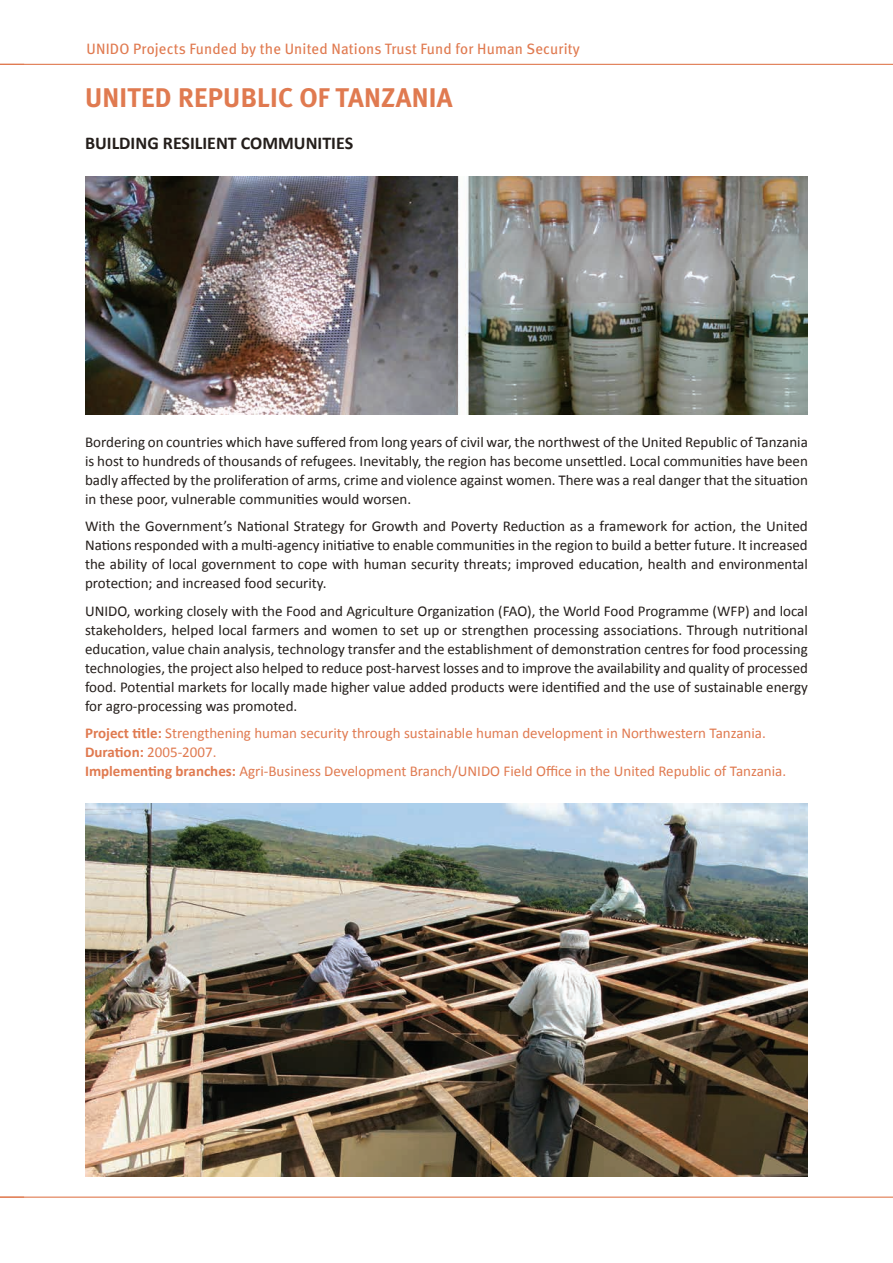
<style>
.page{position:relative;width:893px;height:1263px;background:#fff}
.page>*{position:absolute;margin:0;border:0;box-sizing:border-box;transform-origin:0 0}
.t1{font:700 27px "Meta";letter-spacing:.01em;color:#e07a50}
.t2{font:700 18px "Calibri";color:#241e1b}
.t3{font:15px/18.9px "Calibri";color:#241e1b;text-align:justify}
.t4{font:15px/18.9px "Calibri";color:#e07a50}
.t5{font:15px "Meta";letter-spacing:.01em;color:#e07a50}
.s1{font-weight:700}
</style>
<div class="page">
<hr style="left:0;top:1196px;width:893px;height:2px;background:#e07a50">
<hr style="left:0;top:64px;width:893px;height:1px;background:#e07a50">
<img style="left:85px;top:804px;width:723px;height:373px">
<img style="left:85px;top:176px;width:723px;height:238px">
<p class="t5" style="left:87px;top:40px;width:495px">UNIDO Projects Funded by the United Nations Trust Fund for Human Security</p>
<h1 class="t1" style="left:85px;top:81px;width:369px">UNITED REPUBLIC OF TANZANIA</h1>
<p class="t2" style="left:85px;top:132px;width:270px">BUILDING RESILIENT COMM UNITIES</p>
<p class="t3" style="left:85px;top:432px;width:724px">Bordering on countries which have suffered from long years of civil war, the northwest of the United Republic of Tanzania is host to hundreds of thousands of refugees. Inevitably, the region has become unsettled. Local communities have been badly affected by the proliferation of arms, crime and violence against women. There was a real danger that the situation in these poor, vulnerable communities would worsen.</p>
<p class="t3" style="left:85px;top:517px;width:724px">With the Government’s National Strategy for Growth and Poverty Reduction as a framework for action, the United Nations responded with a multi-agency initiative to enable communities in the region to build a better future. It increased the ability of local government to cope with human security threats; improved education, health and environmental protection; and increased food security.</p>
<p class="t3" style="left:85px;top:602px;width:724px">UNIDO, working closely with the Food and Agriculture Organization (FAO), the World Food Programme (WFP) and local stakeholders, helped local farmers and women to set up or strengthen processing associations. Through nutritional education, value chain analysis, technology transfer and the establishment of demonstration centres for food processing technologies, the project also helped to reduce post-harvest losses and to improve the availability and quality of processed food. Potential markets for locally made higher value added products were identified and the use of sustainable energy for agro-processing was promoted.</p>
<p class="t4" style="left:85px;top:724px;width:703px"><span class="s1">Project title:</span> Strengthening human security through sustainable human development in Northwestern Tanzania.<br><span class="s1">Duration:</span> 2005-2007.<br><span class="s1">Implementing branches:</span> Agri-Business Development Branch/UNIDO Field Office in the United Republic of Tanzania.</p>
</div>
